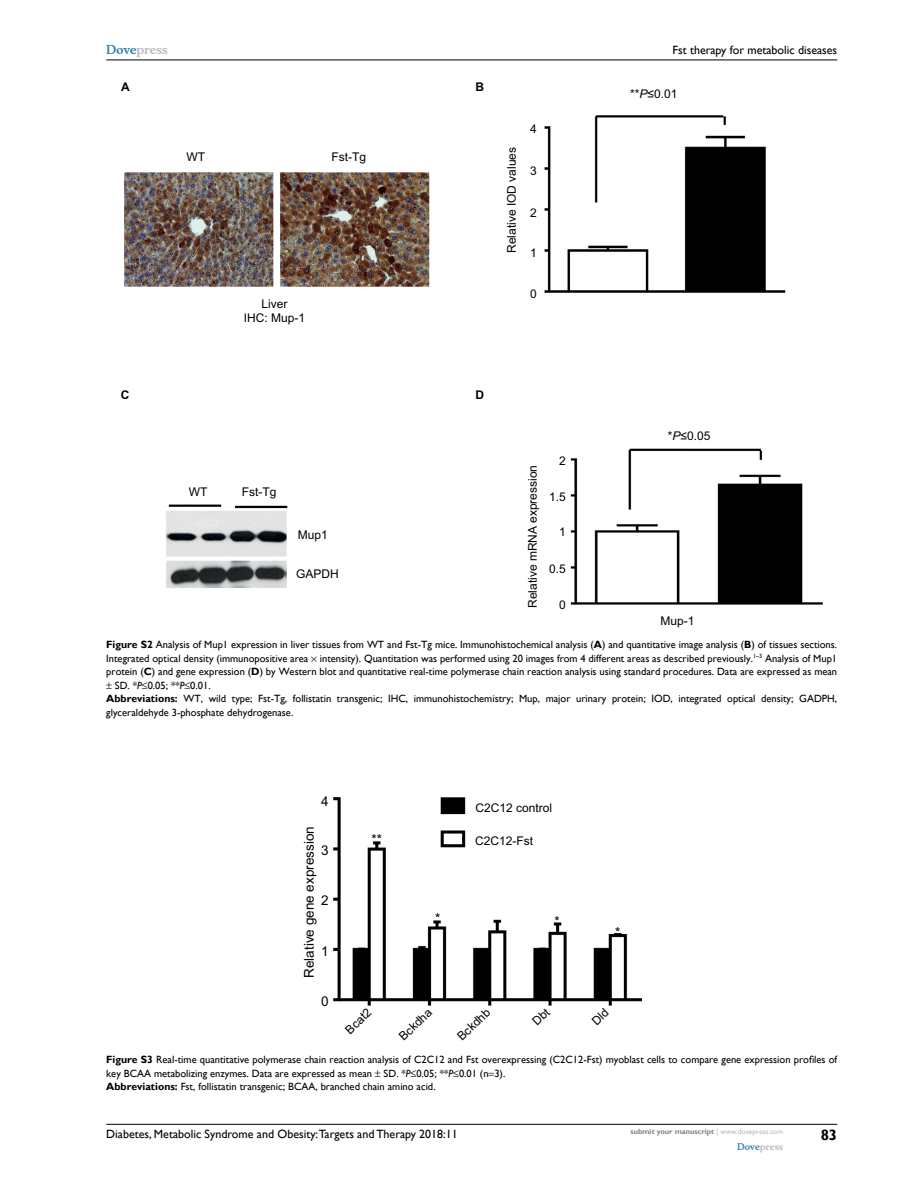
<style>
.page{position:relative;width:918px;height:1188px;background:#fff}
.page>*{position:absolute;margin:0;border:0;box-sizing:border-box;transform-origin:0 0}
.t1{font:700 15px "Gill Sans";color:#000}
.t2{font:13.5px "Arial";color:#000}
.t3{font:12px/14.4px "Arial";color:#000;text-align:center}
.t4{font:12px "Gill Sans";color:#000}
.t5{font:700 12px "Musee";color:#b8babc}
.t6{font:700 12px "Arial";color:#000}
.t7{font:10.5px/13.5px "Gill Sans";color:#000}
.t8{font:700 9px "Musee";color:#b8babc}
.t9{font:700 7.5px "Gill Sans";color:#808285}
.s1{color:#3785ad}
.s2{font-style:italic}
.s3{font-weight:700}
.s4{font-weight:400;color:#b8babc}
</style>
<div class="page">
<hr style="left:106px;top:1124px;width:731px;height:1px;background:#000">
<hr style="left:106px;top:60px;width:731px;height:1px;background:#000">
<img style="left:124px;top:116px;width:699px;height:489px">
<img style="left:333px;top:798px;width:308px;height:208px">
<p class="t5" style="left:106px;top:43px;width:63px"><span class="s1">Dove</span>press</p>
<p class="t6" style="left:121px;top:79px;width:10px">A</p>
<p class="t6" style="left:476px;top:79px;width:10px">B</p>
<p class="t3" style="left:187px;top:150px;width:20px">WT</p>
<p class="t3" style="left:332px;top:150px;width:36px">Fst-Tg</p>
<p class="t3" style="left:244px;top:297px;width:63px">Liver<br>IHC: Mup-1</p>
<p class="t3" style="left:505px;top:253px;width:108px;rotate:-90deg">Relative IOD values</p>
<p class="t3" style="left:530px;top:122px;width:8px">4</p>
<p class="t3" style="left:530px;top:164px;width:8px">3</p>
<p class="t3" style="left:530px;top:205px;width:8px">2</p>
<p class="t3" style="left:530px;top:246px;width:8px">1</p>
<p class="t3" style="left:530px;top:286px;width:8px">0</p>
<p class="t6" style="left:121px;top:387px;width:10px">C</p>
<p class="t6" style="left:476px;top:387px;width:10px">D</p>
<p class="t3" style="left:189px;top:485px;width:20px">WT</p>
<p class="t3" style="left:242px;top:485px;width:36px">Fst-Tg</p>
<p class="t3" style="left:298px;top:528px;width:32px">Mup1</p>
<p class="t3" style="left:296px;top:567px;width:44px">GAPDH</p>
<p class="t3" style="left:525px;top:608px;width:144px;rotate:-90deg">Relative mRNA expression</p>
<p class="t3" style="left:559px;top:454px;width:8px">2</p>
<p class="t3" style="left:549px;top:490px;width:18px">1.5</p>
<p class="t3" style="left:559px;top:525px;width:8px">1</p>
<p class="t3" style="left:549px;top:562px;width:18px">0.5</p>
<p class="t3" style="left:559px;top:597px;width:8px">0</p>
<p class="t4" style="left:673px;top:43px;width:166px">Fst therapy for metabolic diseases</p>
<p class="t3" style="left:630px;top:87px;width:49px">**<span class="s2">P</span>≤0.01</p>
<p class="t3" style="left:668px;top:429px;width:44px">*<span class="s2">P</span>≤0.05</p>
<p class="t3" style="left:660px;top:614px;width:36px">Mup-1</p>
<p class="t7" style="left:106px;top:638px;width:732px"><span class="s3">Figure S2</span> Analysis of Mup1 expression in liver tissues from WT and Fst-Tg mice. Immunohistochemical analysis (<span class="s3">A</span>) and quantitative image analysis (<span class="s3">B</span>) of tissues sections.</p>
<p class="t7" style="left:106px;top:652px;width:732px">Integrated optical density (immunopositive area intensity). Quantitation was performed using 20 images from 4 different areas as described previously.<sup>1–3</sup> Analysis of Mup1</p>
<p class="t7" style="left:106px;top:665px;width:732px">protein (<span class="s3">C</span>) and gene expression (<span class="s3">D</span>) by Western blot and quantitative real-time polymerase chain reaction analysis using standard procedures. Data are expressed as mean</p>
<p class="t7" style="left:115px;top:679px;width:97px">SD. *<span class="s2">P</span>≤0.05; **<span class="s2">P</span>≤0.01.</p>
<p class="t7" style="left:106px;top:692px;width:732px"><span class="s3">Abbreviations:</span> WT, wild type; Fst-Tg, follistatin transgenic; IHC, immunohistochemistry; Mup, major urinary protein; IOD, integrated optical density; GADPH,</p>
<p class="t7" style="left:106px;top:706px;width:189px">glyceraldehyde 3-phosphate dehydrogenase.</p>
<p class="t2" style="left:321px;top:792px;width:9px">4</p>
<p class="t2" style="left:300px;top:978px;width:153px;rotate:-90deg">Relative gene expression</p>
<p class="t2" style="left:321px;top:841px;width:9px">3</p>
<p class="t2" style="left:321px;top:891px;width:9px">2</p>
<p class="t2" style="left:321px;top:942px;width:9px">1</p>
<p class="t2" style="left:321px;top:992px;width:9px">0</p>
<p class="t2" style="left:371px;top:830px;width:12px">**</p>
<p class="t2" style="left:435px;top:909px;width:7px">*</p>
<p class="t3" style="left:475px;top:801px;width:78px">C2C12 control</p>
<p class="t3" style="left:475px;top:834px;width:60px">C2C12-Fst</p>
<p class="t2" style="left:554px;top:912px;width:7px">*</p>
<p class="t3" style="left:342px;top:1026px;width:32px;rotate:-44deg">Bcat2</p>
<p class="t3" style="left:396px;top:1033px;width:42px;rotate:-44deg">Bckdha</p>
<p class="t3" style="left:454px;top:1033px;width:42px;rotate:-44deg">Bckdhb</p>
<p class="t2" style="left:615px;top:923px;width:7px">*</p>
<p class="t7" style="left:106px;top:1053px;width:732px"><span class="s3">Figure S3</span> Real-time quantitative polymerase chain reaction analysis of C2C12 and Fst overexpressing (C2C12-Fst) myoblast cells to compare gene expression profiles of key BCAA metabolizing enzymes. Data are expressed as mean SD. *<span class="s2">P</span>≤0.05; **<span class="s2">P</span>≤0.01 (n 3).<br><span class="s3">Abbreviations:</span> Fst, follistatin transgenic; BCAA, branched chain amino acid.</p>
<p class="t4" style="left:106px;top:1127px;width:353px">Diabetes, Metabolic Syndrome and Obesity:Targets and Therapy 2018:11</p>
<p class="t9" style="left:631px;top:1127px;width:154px">submit your manuscript <span class="s4">| www.dovepress.com</span></p>
<p class="t8" style="left:737px;top:1141px;width:48px"><span class="s1">Dove</span>press</p>
<h1 class="t1" style="left:821px;top:1126px;width:18px">83</h1>
</div>
